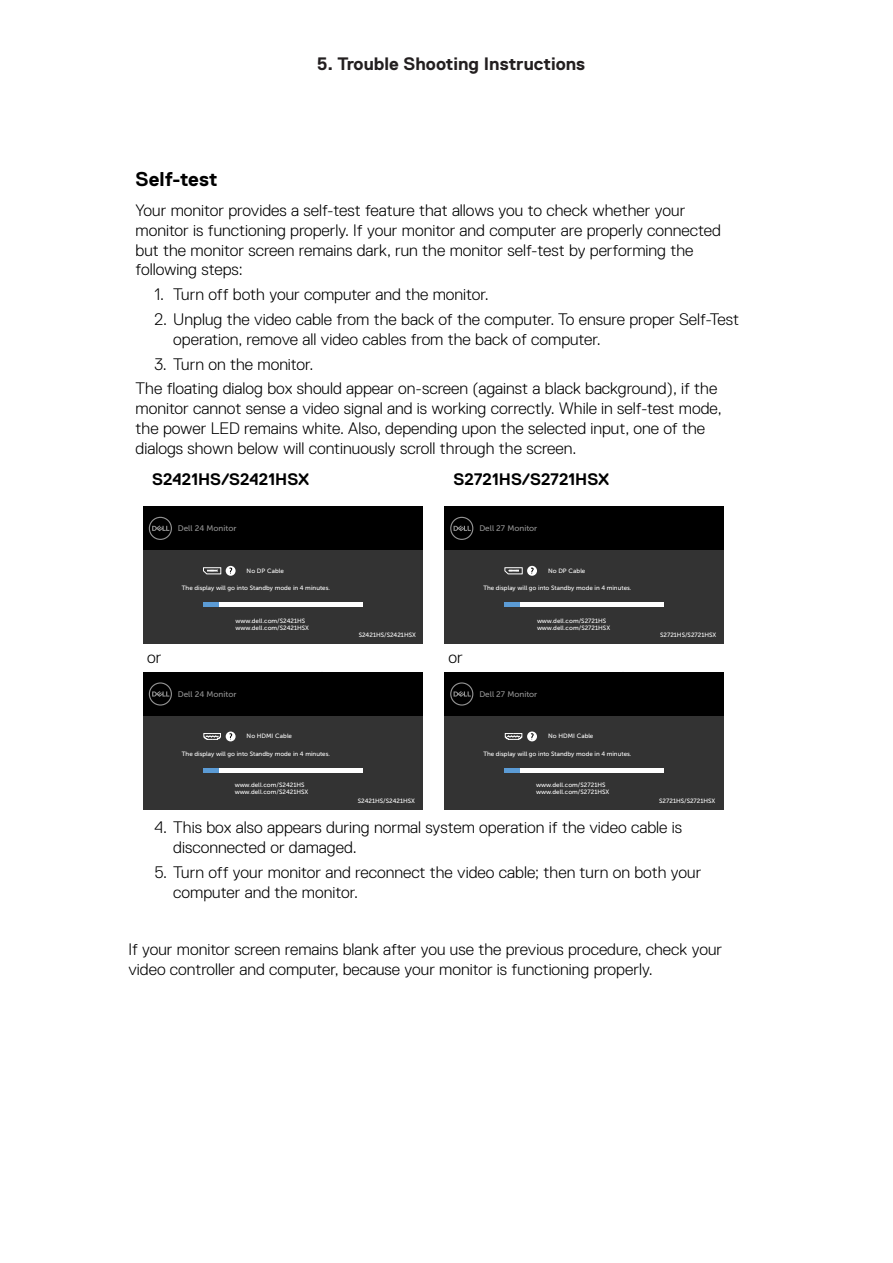
<style>
.page{position:relative;width:893px;height:1263px;background:#fff}
.page>*{position:absolute;margin:0;border:0;box-sizing:border-box;transform-origin:0 0}
.t1{font:700 19.95px "Dell Replica";color:#000}
.t2{font:700 18px "Dell Replica";color:#231f20}
.t3{font:300 16.65px/20px "Dell Replica";color:#000}
.t4{font:700 16.65px "Dell Replica";color:#000}
.t5{font:8.1px "Museo Sans For Dell 500";color:#939393}
.t6{font:6.15px/6.9px "Museo Sans For Dell 500";color:#fff}
</style>
<div class="page">
<div style="left:143px;top:550px;width:279px;height:94px;background:#333"></div>
<div style="left:143px;top:506px;width:279px;height:44px;background:#000"></div>
<svg style="left:149px;top:517px;width:23px;height:23px"></svg>
<hr style="left:203px;top:603px;width:159px;height:4px;background:#fff">
<hr style="left:203px;top:603px;width:15px;height:4px;background:#5b9bd5">
<svg style="left:226px;top:566px;width:10px;height:10px"></svg>
<svg style="left:229px;top:568px;width:4px;height:8px"></svg>
<svg style="left:203px;top:568px;width:18px;height:6px"></svg>
<div style="left:143px;top:716px;width:279px;height:93px;background:#333"></div>
<div style="left:143px;top:672px;width:279px;height:44px;background:#000"></div>
<svg style="left:149px;top:682px;width:23px;height:24px"></svg>
<div style="left:203px;top:768px;width:159px;height:5px;background:#fff"></div>
<div style="left:203px;top:768px;width:15px;height:5px;background:#5b9bd5"></div>
<svg style="left:203px;top:733px;width:18px;height:7px"></svg>
<svg style="left:226px;top:731px;width:10px;height:10px"></svg>
<svg style="left:229px;top:734px;width:4px;height:8px"></svg>
<div style="left:444px;top:550px;width:280px;height:94px;background:#333"></div>
<div style="left:444px;top:506px;width:280px;height:44px;background:#000"></div>
<svg style="left:450px;top:517px;width:23px;height:23px"></svg>
<hr style="left:504px;top:603px;width:160px;height:4px;background:#fff">
<hr style="left:504px;top:603px;width:16px;height:4px;background:#5b9bd5">
<svg style="left:527px;top:566px;width:10px;height:10px"></svg>
<svg style="left:530px;top:568px;width:5px;height:8px"></svg>
<svg style="left:505px;top:568px;width:17px;height:6px"></svg>
<div style="left:444px;top:716px;width:280px;height:93px;background:#333"></div>
<div style="left:444px;top:672px;width:280px;height:44px;background:#000"></div>
<svg style="left:450px;top:682px;width:23px;height:24px"></svg>
<div style="left:504px;top:768px;width:160px;height:5px;background:#fff"></div>
<div style="left:504px;top:768px;width:16px;height:5px;background:#5b9bd5"></div>
<svg style="left:505px;top:733px;width:17px;height:7px"></svg>
<svg style="left:527px;top:731px;width:10px;height:10px"></svg>
<svg style="left:530px;top:734px;width:5px;height:8px"></svg>
<p class="t2" style="left:317px;top:56px;width:270px">5. Trouble Shooting Instructions</p>
<p class="t1" style="left:136px;top:168px;width:83px">Self-test</p>
<p class="t3" style="left:136px;top:200px;width:587px">Your monitor provides a self-test feature that allows you to check whether your monitor is functioning properly. If your monitor and computer are properly connected but the monitor screen remains dark, run the monitor self-test by performing the following steps:</p>
<p class="t3" style="left:154px;top:285px;width:336px">1. Turn off both your computer and the monitor.</p>
<p class="t3" style="left:173px;top:309px;width:567px;text-indent:-19px">2. Unplug the video cable from the back of the computer. To ensure proper Self-Test operation, remove all video cables from the back of computer.</p>
<p class="t3" style="left:136px;top:351px;width:583px;line-height:24.8px;text-indent:19px">3. Turn on the monitor.<br>The floating dialog box should appear on-screen (against a black background), if the</p>
<p class="t3" style="left:136px;top:399px;width:588px">monitor cannot sense a video signal and is working correctly. While in self-test mode, the power LED remains white. Also, depending upon the selected input, one of the dialogs shown below will continuously scroll through the screen.</p>
<p class="t4" style="left:152px;top:470px;width:159px">S2421HS/S2421HSX</p>
<p class="t4" style="left:454px;top:470px;width:157px">S2721HS/S2721HSX</p>
<p class="t5" style="left:178px;top:524px;width:60px">Dell 24 Monitor</p>
<p class="t5" style="left:479px;top:524px;width:59px">Dell 27 Monitor</p>
<p class="t3" style="left:147px;top:647px;width:16px">or</p>
<p class="t6" style="left:247px;top:567px;width:39px">No DP Cable</p>
<p class="t6" style="left:182px;top:585px;width:150px">The display will go into Standby mode in 4 minutes.</p>
<p class="t6" style="left:236px;top:617px;width:75px">www.dell.com/S2421HS www.dell.com/S2421HSX</p>
<p class="t5" style="left:178px;top:689px;width:60px">Dell 24 Monitor</p>
<p class="t6" style="left:247px;top:733px;width:47px">No HDMI Cable</p>
<p class="t6" style="left:182px;top:750px;width:150px">The display will go into Standby mode in 4 minutes.</p>
<p class="t6" style="left:235px;top:782px;width:71px">www.dell.com/S2421HS</p>
<p class="t6" style="left:235px;top:788px;width:75px">www.dell.com/S2421HSX</p>
<p class="t6" style="left:359px;top:631px;width:59px">S2421HS/S2421HSX</p>
<p class="t6" style="left:358px;top:797px;width:59px">S2421HS/S2421HSX</p>
<p class="t3" style="left:448px;top:647px;width:16px">or</p>
<p class="t6" style="left:548px;top:567px;width:39px">No DP Cable</p>
<p class="t6" style="left:483px;top:585px;width:150px">The display will go into Standby mode in 4 minutes.</p>
<p class="t6" style="left:537px;top:617px;width:75px">www.dell.com/S2721HS www.dell.com/S2721HSX</p>
<p class="t5" style="left:479px;top:689px;width:59px">Dell 27 Monitor</p>
<p class="t6" style="left:548px;top:733px;width:47px">No HDMI Cable</p>
<p class="t6" style="left:483px;top:750px;width:150px">The display will go into Standby mode in 4 minutes.</p>
<p class="t6" style="left:536px;top:782px;width:71px">www.dell.com/S2721HS</p>
<p class="t6" style="left:536px;top:788px;width:75px">www.dell.com/S2721HSX</p>
<p class="t6" style="left:660px;top:631px;width:58px">S2721HS/S2721HSX</p>
<p class="t6" style="left:659px;top:797px;width:58px">S2721HS/S2721HSX</p>
<p class="t3" style="left:173px;top:818px;width:510px;text-indent:-19px">4. This box also appears during normal system operation if the video cable is disconnected or damaged.</p>
<p class="t3" style="left:173px;top:862px;width:530px;text-indent:-19px">5. Turn off your monitor and reconnect the video cable; then turn on both your computer and the monitor.</p>
<p class="t3" style="left:128px;top:940px;width:595px">If your monitor screen remains blank after you use the previous procedure, check your video controller and computer, because your monitor is functioning properly.</p>
</div>
